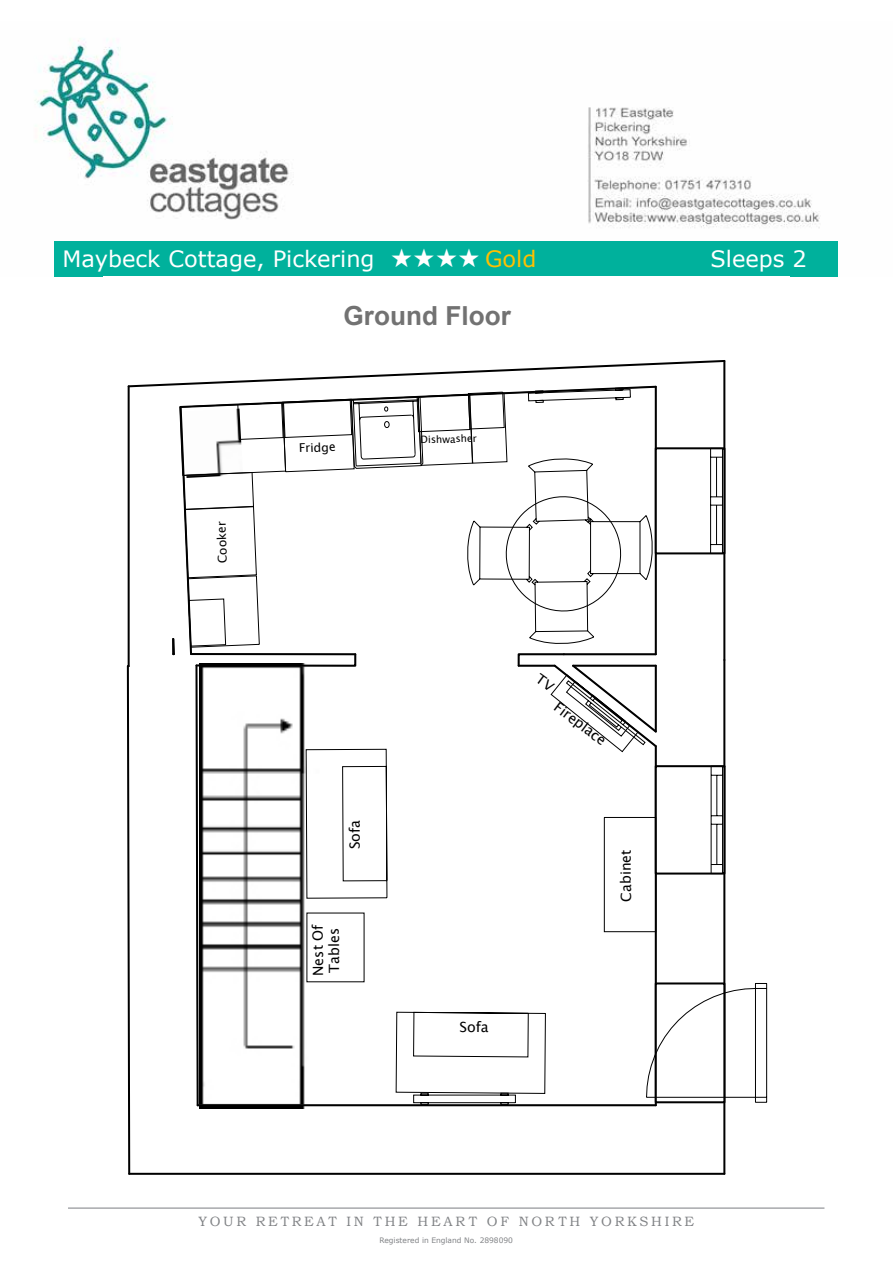
<style>
.page{position:relative;width:893px;height:1263px;background:#fff}
.page>*{position:absolute;margin:0;border:0;box-sizing:border-box;transform-origin:0 0}
.t1{font:700 26.25px "Arial";letter-spacing:-.005em;color:#727272}
.t2{font:22.5px "Verdana";color:#fff}
.t3{font:14.1px/16px "Lucida Grande";color:#000}
.t4{font:13.5px "Bookman Old Style";letter-spacing:.2em;color:#808285}
.t5{font:12.15px "Lucida Grande";color:#000}
.t6{font:10.05px "Lucida Grande";color:#000}
.t7{font:7.5px "Verdana";color:#808285}
.s1{font-family:"Adobe Song Std";font-weight:300}
.s2{color:#ffc000}
</style>
<div class="page">
<hr style="left:68px;top:1207px;width:756px;height:2px;background:#a7a9ac">
<img style="left:34px;top:39px;width:804px;height:238px">
<div style="left:54px;top:241px;width:784px;height:35px;background:#00b19c"></div>
<svg style="left:126px;top:360px;width:641px;height:815px"></svg>
<p class="t2" style="left:63px;top:245px;width:475px">Maybeck Cottage, Pickering <span class="s1">★★★★</span> <span class="s2">Gold</span></p>
<p class="t2" style="left:711px;top:245px;width:98px">Sleeps 2</p>
<p class="t5" style="left:216px;top:563px;width:43px;rotate:-92deg">Cooker</p>
<p class="t1" style="left:343px;top:298px;width:169px">Ground Floor</p>
<p class="t5" style="left:299px;top:441px;width:38px;rotate:-2deg">Fridge</p>
<p class="t6" style="left:420px;top:434px;width:58px;rotate:-2deg">Dishwasher</p>
<p class="t3" style="left:347px;top:849px;width:31px;rotate:-90deg">Sofa</p>
<p class="t3" style="left:310px;top:976px;width:53px;rotate:-90deg">Nest Of<br>Tables</p>
<p class="t3" style="left:459px;top:1019px;width:31px">Sofa</p>
<p class="t3" style="left:561px;top:699px;width:63px;rotate:37deg">Fireplace</p>
<p class="t3" style="left:618px;top:902px;width:54px;rotate:-90deg">Cabinet</p>
<p class="t4" style="left:198px;top:1213px;width:497px">YOUR RETREAT IN THE HEART OF NORTH YORKSHIRE</p>
<p class="t7" style="left:379px;top:1236px;width:135px">Registered in England No. 2898090</p>
</div>
